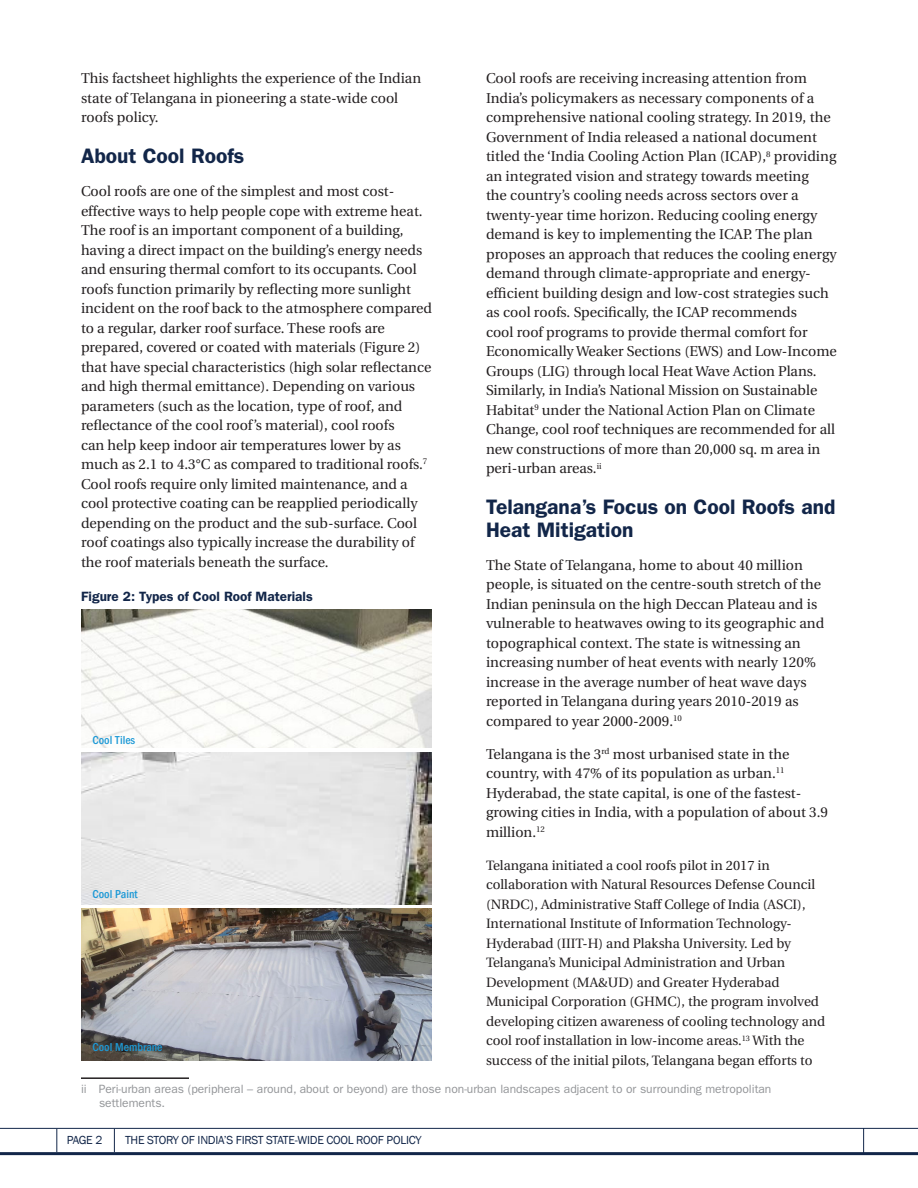
<style>
.page{position:relative;width:918px;height:1188px;background:#fff}
.page>*{position:absolute;margin:0;border:0;box-sizing:border-box;transform-origin:0 0}
.t1{font:600 21px/22.6px "ITC Franklin Gothic Std";color:#122649}
.body{font:14.25px/19.5px "Utopia";color:#231f20}
.Fig{font:14.25px/19.5px "Utopia";letter-spacing:.005em;color:#231f20}
.body-2{font:13.5px/19.5px "Utopia";color:#231f20}
.Fig-2{font:600 13.5px "ITC Franklin Gothic Std";color:#122649}
.t2{font:12px/14.4px "ITC Franklin Gothic Std";color:#939598}
.t3{font:12px "Franklin Gothic";letter-spacing:-.02em;color:#122649}
.t4{font:500 condensed 11.85px "ITC Franklin Gothic Std";color:#1d99d6}
</style>
<div class="page">
<svg style="left:56px;top:1129px;width:1px;height:23px"></svg>
<svg style="left:114px;top:1129px;width:1px;height:23px"></svg>
<hr style="left:0;top:1152px;width:918px;height:3px;background:#122649">
<hr style="left:0;top:1128px;width:918px;height:1px;background:#122649">
<svg style="left:863px;top:1129px;width:1px;height:23px"></svg>
<hr style="left:81px;top:1077px;width:108px;height:2px;background:#231f20">
<img style="left:81px;top:610px;width:351px;height:138px">
<img style="left:81px;top:752px;width:351px;height:152px">
<img style="left:81px;top:909px;width:351px;height:152px">
<p class="body" style="left:81px;top:69px;width:342px">This factsheet highlights the experience of the Indian state of Telangana in pioneering a state-wide cool roofs policy.</p>
<p class="t1" style="left:81px;top:145px;width:165px">About Cool Roofs</p>
<p class="body" style="left:81px;top:182px;width:352px">Cool roofs are one of the simplest and most cost&shy;effective ways to help people cope with extreme heat.<br>The roof is an important component of a building, having a direct impact on the building’s energy needs and ensuring thermal comfort to its occupants. Cool roofs function primarily by reflecting more sunlight incident on the roof back to the atmosphere compared to a regular, darker roof surface. These roofs are prepared, covered or coated with materials (Figure 2) that have special characteristics (high solar reflectance and high thermal emittance). Depending on various parameters (such as the location, type of roof, and reflectance of the cool roof’s material), cool roofs<br>can help keep indoor air temperatures lower by as much as 2.1 to 4.3°C as compared to traditional roofs.<sup>7<br></sup>Cool roofs require only limited maintenance, and a cool protective coating can be reapplied periodically depending on the product and the sub-surface. Cool roof coatings also typically increase the durability of the roof materials beneath the surface.</p>
<p class="Fig-2" style="left:81px;top:588px;width:233px">Figure 2: Types of Cool Roof Materials</p>
<p class="t4" style="left:92px;top:733px;width:44px">Cool Tiles</p>
<p class="t4" style="left:92px;top:887px;width:47px">Cool Paint</p>
<p class="t4" style="left:92px;top:1040px;width:72px">Cool Membrane</p>
<p class="Fig" style="left:486px;top:69px;width:352px">Cool roofs are receiving increasing attention from India’s policymakers as necessary components of a comprehensive national cooling strategy. In 2019, the Government of India released a national document titled the ‘India Cooling Action Plan (ICAP),<sup>8</sup> providing an integrated vision and strategy towards meeting<br>the country’s cooling needs across sectors over a twenty-year time horizon. Reducing cooling energy demand is key to implementing the ICAP. The plan proposes an approach that reduces the cooling energy demand through climate-appropriate and energy&shy;efficient building design and low-cost strategies such as cool roofs. Specifically, the ICAP recommends<br>cool roof programs to provide thermal comfort for Economically Weaker Sections (EWS) and Low-Income Groups (LIG) through local Heat Wave Action Plans.<br>Similarly, in India’s National Mission on Sustainable Habitat<sup>9</sup> under the National Action Plan on Climate Change, cool roof techniques are recommended for all new constructions of more than 20,000 sq. m area in peri-urban areas.<sup>ii</sup></p>
<p class="t1" style="left:486px;top:496px;width:351px">Telangana’s Focus on Cool Roofs and<br>Heat Mitigation</p>
<p class="body" style="left:486px;top:555px;width:340px">The State of Telangana, home to about 40 million people, is situated on the centre-south stretch of the Indian peninsula on the high Deccan Plateau and is vulnerable to heatwaves owing to its geographic and topographical context. The state is witnessing an increasing number of heat events with nearly 120% increase in the average number of heat wave days reported in Telangana during years 2010-2019 as compared to year 2000-2009.<sup>10</sup></p>
<p class="body" style="left:486px;top:744px;width:344px">Telangana is the 3<sup>rd</sup> most urbanised state in the country, with 47% of its population as urban.<sup>11<br></sup>Hyderabad, the state capital, is one of the fastest&shy;growing cities in India, with a population of about 3.9 million.<sup>12</sup></p>
<p class="body-2" style="left:486px;top:856px;width:341px">Telangana initiated a cool roofs pilot in 2017 in collaboration with Natural Resources Defense Council (NRDC), Administrative Staff College of India (ASCI), International Institute of Information Technology-Hyderabad (IIIT-H) and Plaksha University. Led by Telangana’s Municipal Administration and Urban Development (MA&amp;UD) and Greater Hyderabad Municipal Corporation (GHMC), the program involved developing citizen awareness of cooling technology and cool roof installation in low-income areas.<sup>13</sup> With the success of the initial pilots, Telangana began efforts to</p>
<p class="t2" style="left:99px;top:1081px;width:674px;text-indent:-18px">ii Peri-urban areas (peripheral – around, about or beyond) are those non-urban landscapes adjacent to or surrounding metropolitan settlements.</p>
<p class="t3" style="left:67px;top:1133px;width:37px">PAGE 2</p>
<p class="t3" style="left:125px;top:1133px;width:298px">THE STORY OF INDIA’S FIRST STATE-WIDE COOL ROOF POLICY</p>
</div>
